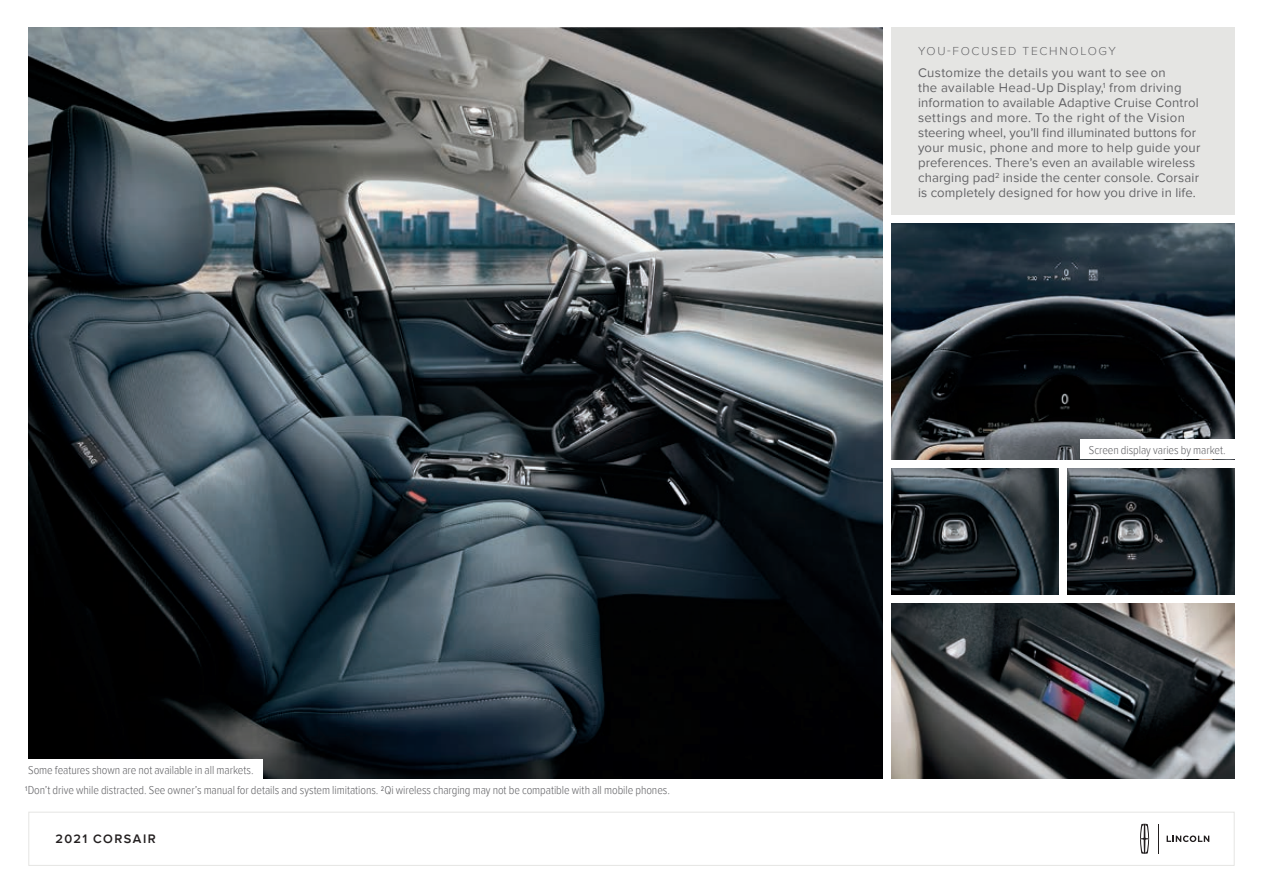
<style>
.page{position:relative;width:1263px;height:893px;background:#fff}
.page>*{position:absolute;margin:0;border:0;box-sizing:border-box;transform-origin:0 0}
.t1{font:13.2px/15px "Proxima Nova";letter-spacing:.015em;color:#636366}
.t2{font:600 12.75px "Proxima Nova";letter-spacing:.11em;color:#231f20}
.t3{font:300 12px "Proxima Nova Cond";letter-spacing:-.005em;color:#636366}
.t4{font:300 12px "Proxima Nova";letter-spacing:.14em;color:#636366}
</style>
<div class="page">
<svg style="left:1140px;top:824px;width:9px;height:30px"></svg>
<svg style="left:1158px;top:824px;width:1px;height:29px"></svg>
<svg style="left:1166px;top:835px;width:43px;height:7px"></svg>
<div style="left:28px;top:812px;width:1206px;height:54px;border:1px solid #e5e5e3"></div>
<img style="left:28px;top:27px;width:854px;height:752px">
<img style="left:891px;top:224px;width:343px;height:235px">
<img style="left:1067px;top:468px;width:167px;height:126px">
<img style="left:891px;top:468px;width:167px;height:126px">
<img style="left:891px;top:603px;width:343px;height:176px">
<div style="left:891px;top:27px;width:343px;height:188px;background:#e5e5e3"></div>
<div style="left:1080px;top:439px;width:155px;height:20px;background:#fff"></div>
<div style="left:19px;top:759px;width:244px;height:20px;background:#fff"></div>
<p class="t3" style="left:28px;top:763px;width:227px">Some features shown are not available in all markets.</p>
<p class="t3" style="left:25px;top:784px;width:646px"><sup>1</sup>Don’t drive while distracted. See owner’s manual for details and system limitations. <sup>2</sup>Qi wireless charging may not be compatible with all mobile phones.</p>
<p class="t2" style="left:55px;top:831px;width:102px">2021 CORSAIR</p>
<p class="t4" style="left:918px;top:44px;width:199px">YOU-FOCUSED TECHNOLOGY</p>
<p class="t1" style="left:918px;top:65px;width:284px">Customize the details you want to see on<br>the available Head-Up Display,<sup>1</sup> from driving information to available Adaptive Cruise Control settings and more. To the right of the Vision steering wheel, you’ll find illuminated buttons for your music, phone and more to help guide your preferences. There’s even an available wireless charging pad<sup>2</sup> inside the center console. Corsair is completely designed for how you drive in life.</p>
<p class="t3" style="left:1089px;top:443px;width:138px">Screen display varies by market.</p>
</div>
